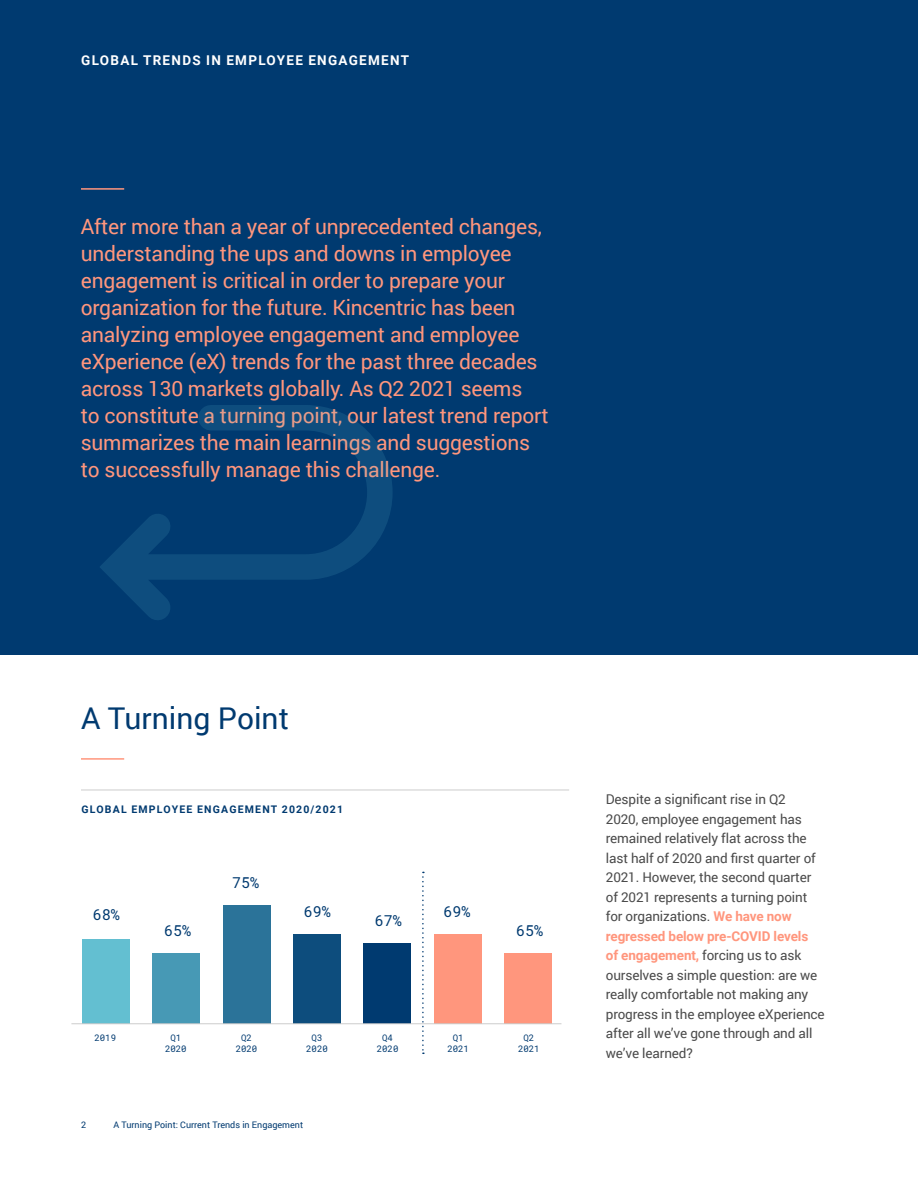
<style>
.page{position:relative;width:918px;height:1188px;background:#fff}
.page>*{position:absolute;margin:0;border:0;box-sizing:border-box;transform-origin:0 0}
.t1{font:30px "Roboto";color:#003a70}
.t2{font:21px/27px "Roboto";letter-spacing:-.01em;color:#ff967d}
.t3{font:15px "Roboto Mono";color:#003a70}
.t4{font:13.5px/19.5px "Roboto";letter-spacing:-.01em;color:#4b4b4b}
.t5{font:700 13.5px "Roboto";letter-spacing:.095em;color:#fff}
.t6{font:700 10.5px "Roboto";letter-spacing:.115em;color:#003a70}
.t7{font:9px "Roboto";color:#003a70}
.t8{font:9px/10.5px "Roboto Mono";color:#003a70;text-align:center}
.s1{font-weight:700;color:#ff967d}
</style>
<div class="page">
<div style="left:0;top:0;width:918px;height:654px;background:#003a70"></div>
<hr style="left:81px;top:188px;width:43px;height:2px;background:#ff967d">
<svg style="left:100px;top:405px;width:293px;height:215px"></svg>
<hr style="left:81px;top:758px;width:43px;height:2px;background:#ff967d">
<div style="left:82px;top:939px;width:47px;height:85px;background:#63bfd1"></div>
<div style="left:153px;top:953px;width:47px;height:71px;background:#4799b5"></div>
<div style="left:223px;top:905px;width:47px;height:119px;background:#2b7399"></div>
<div style="left:294px;top:934px;width:47px;height:90px;background:#0d4d7d"></div>
<div style="left:364px;top:943px;width:47px;height:81px;background:#003a70"></div>
<div style="left:434px;top:934px;width:47px;height:90px;background:#ff967d"></div>
<div style="left:505px;top:953px;width:47px;height:71px;background:#ff967d"></div>
<hr style="left:71px;top:1023px;width:490px;height:1px;background:#ccc">
<svg style="left:422px;top:872px;width:2px;height:182px"></svg>
<hr style="left:81px;top:790px;width:488px;height:1px;background:#ccc">
<p class="t5" style="left:81px;top:50px;width:329px">GLOBAL TRENDS IN EMPLOYEE ENGAGEMENT</p>
<p class="t2" style="left:81px;top:213px;width:469px">After more than a year of unprecedented changes, understanding the ups and downs in employee engagement is critical in order to prepare your organization for the future. Kincentric has been analyzing employee engagement and employee eXperience (eX) trends for the past three decades across 130 markets globally. As Q2 2021 seems<br>to constitute a turning point, our latest trend report summarizes the main learnings and suggestions to successfully manage this challenge.</p>
<h1 class="t1" style="left:81px;top:697px;width:210px">A Turning Point</h1>
<p class="t6" style="left:82px;top:802px;width:263px">GLOBAL EMPLOYEE ENGAGEMENT 2020/2021</p>
<p class="t3" style="left:93px;top:904px;width:28px">68%</p>
<p class="t8" style="left:95px;top:1032px;width:23px">2019</p>
<p class="t3" style="left:164px;top:920px;width:28px">65%</p>
<p class="t3" style="left:232px;top:872px;width:28px">75%</p>
<p class="t3" style="left:304px;top:901px;width:28px">69%</p>
<p class="t3" style="left:375px;top:910px;width:28px">67%</p>
<p class="t3" style="left:443px;top:901px;width:28px">69%</p>
<p class="t3" style="left:516px;top:920px;width:28px">65%</p>
<p class="t8" style="left:165px;top:1032px;width:23px">Q1<br>2020</p>
<p class="t8" style="left:236px;top:1032px;width:23px">Q2<br>2020</p>
<p class="t8" style="left:306px;top:1032px;width:23px">Q3<br>2020</p>
<p class="t8" style="left:377px;top:1032px;width:23px">Q4<br>2020</p>
<p class="t8" style="left:447px;top:1032px;width:23px">Q1<br>2021</p>
<p class="t8" style="left:518px;top:1032px;width:23px">Q2<br>2021</p>
<p class="t7" style="left:81px;top:1118px;width:7px">2</p>
<p class="t7" style="left:113px;top:1118px;width:191px">A Turning Point: Current Trends in Engagement</p>
<p class="t4" style="left:606px;top:789px;width:220px">Despite a significant rise in Q2<br>2020, employee engagement has remained relatively flat across the last half of 2020 and first quarter of<br>2021. However, the second quarter of 2021 represents a turning point for organizations. <span class="s1">We have now regressed below pre-COVID levels<br>of engagement,</span> forcing us to ask ourselves a simple question: are we really comfortable not making any progress in the employee eXperience after all we’ve gone through and all we’ve learned?</p>
</div>
